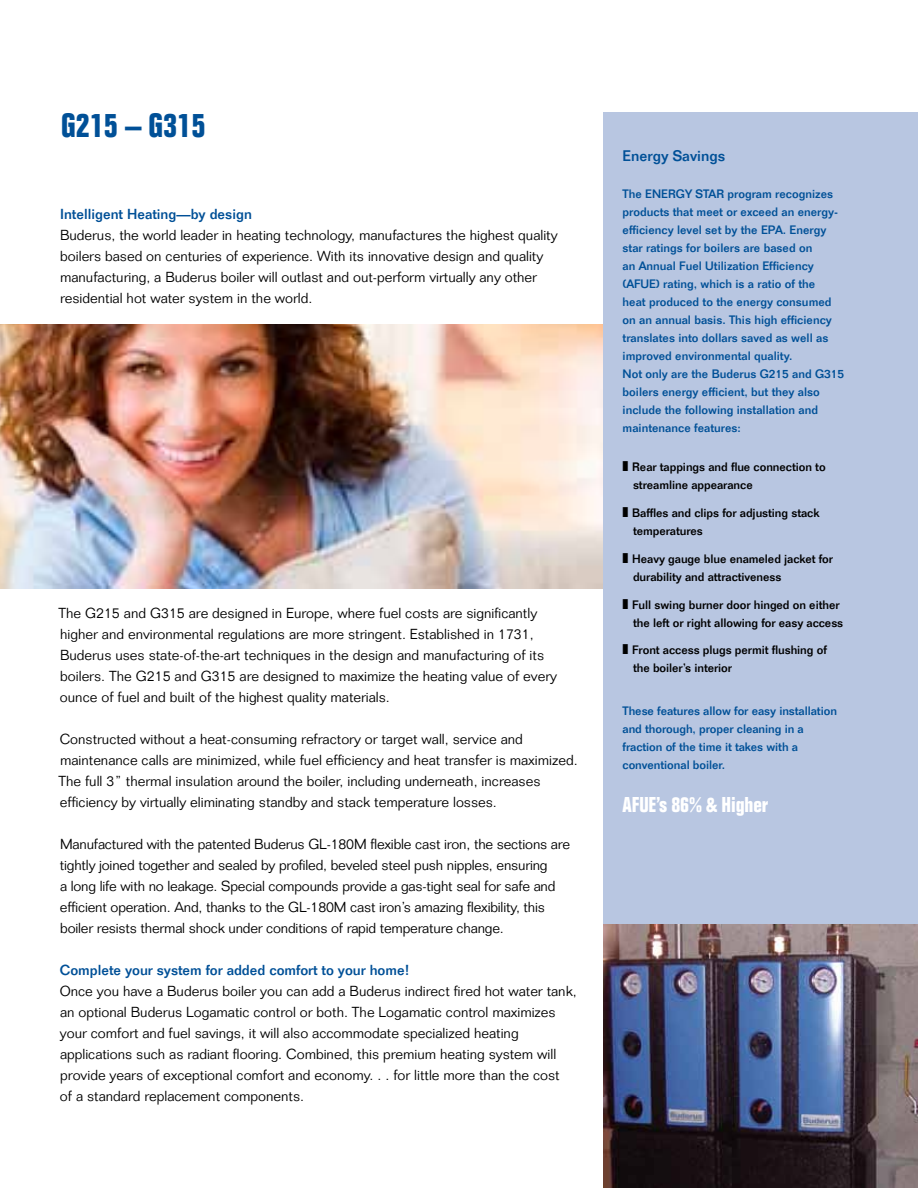
<style>
.page{position:relative;width:918px;height:1188px;background:#fff}
.page>*{position:absolute;margin:0;border:0;box-sizing:border-box;transform-origin:0 0}
.t1{font:700 condensed 33px "Folio Std";color:#005097}
.t2{font:700 condensed 21px "Folio Std";letter-spacing:-.005em;color:#fff}
.t3{font:500 15px "Folio";color:#005097}
.t4{font:300 14.25px/21px "Folio";color:#000}
.t5{font:500 14.25px "Folio";color:#005097}
.t6{font:500 12px/18px "Folio";color:#005097}
.t7{font:500 12px/18px "Folio";letter-spacing:-.005em;color:#000}
</style>
<div class="page">
<img style="left:0;top:324px;width:603px;height:264px">
<div style="left:603px;top:112px;width:315px;height:1076px;background:#b8c6e1"></div>
<img style="left:604px;top:924px;width:314px;height:264px">
<h1 class="t1" style="left:61px;top:107px;width:146px">G215 – G315</h1>
<p class="t5" style="left:60px;top:206px;width:193px">Intelligent Heating—by design</p>
<p class="t4" style="left:60px;top:225px;width:499px">Buderus, the world leader in heating technology, manufactures the highest quality boilers based on centuries of experience. With its innovative design and quality manufacturing, a Buderus boiler will outlast and out-perform virtually any other residential hot water system in the world.</p>
<p class="t4" style="left:58px;top:603px;width:500px">The G215 and G315 are designed in Europe, where fuel costs are significantly higher and environmental regulations are more stringent. Established in 1731, Buderus uses state-of-the-art techniques in the design and manufacturing of its boilers. The G215 and G315 are designed to maximize the heating value of every ounce of fuel and built of the highest quality materials.</p>
<p class="t4" style="left:58px;top:729px;width:521px">Constructed without a heat-consuming refractory or target wall, service and maintenance calls are minimized, while fuel efficiency and heat transfer is maximized.<br>The full 3” thermal insulation around the boiler, including underneath, increases efficiency by virtually eliminating standby and stack temperature losses.</p>
<p class="t4" style="left:60px;top:834px;width:512px">Manufactured with the patented Buderus GL-180M flexible cast iron, the sections are tightly joined together and sealed by profiled, beveled steel push nipples, ensuring<br>a long life with no leakage. Special compounds provide a gas-tight seal for safe and efficient operation. And, thanks to the GL-180M cast iron’s amazing flexibility, this boiler resists thermal shock under conditions of rapid temperature change.</p>
<p class="t5" style="left:60px;top:962px;width:351px">Complete your system for added comfort to your home!</p>
<p class="t4" style="left:60px;top:981px;width:519px">Once you have a Buderus boiler you can add a Buderus indirect fired hot water tank, an optional Buderus Logamatic control or both. The Logamatic control maximizes your comfort and fuel savings, it will also accommodate specialized heating applications such as radiant flooring. Combined, this premium heating system will provide years of exceptional comfort and economy. . . for little more than the cost<br>of a standard replacement components.</p>
<p class="t3" style="left:623px;top:147px;width:104px">Energy Savings</p>
<p class="t6" style="left:623px;top:185px;width:223px">The ENERGY STAR program recognizes products that meet or exceed an energy&shy;efficiency level set by the EPA. Energy star ratings for boilers are based on<br>an Annual Fuel Utilization Efficiency (AFUE) rating, which is a ratio of the<br>heat produced to the energy consumed on an annual basis. This high efficiency translates into dollars saved as well as improved environmental quality.<br>Not only are the Buderus G215 and G315 boilers energy efficient, but they also include the following installation and maintenance features:</p>
<p class="t7" style="left:633px;top:458px;width:194px;text-indent:-10px">❚ Rear tappings and flue connection to streamline appearance</p>
<p class="t7" style="left:633px;top:504px;width:188px;text-indent:-10px">❚ Baffles and clips for adjusting stack temperatures</p>
<p class="t7" style="left:633px;top:550px;width:202px;text-indent:-10px">❚ Heavy gauge blue enameled jacket for durability and attractiveness</p>
<p class="t7" style="left:633px;top:595px;width:212px;text-indent:-10px">❚ Full swing burner door hinged on either the left or right allowing for easy access</p>
<p class="t7" style="left:633px;top:641px;width:195px;text-indent:-10px">❚ Front access plugs permit flushing of the boiler’s interior</p>
<p class="t6" style="left:623px;top:702px;width:216px">These features allow for easy installation and thorough, proper cleaning in a fraction of the time it takes with a conventional boiler.</p>
<h2 class="t2" style="left:623px;top:793px;width:147px">AFUE’s 86% &amp; Higher</h2>
</div>
